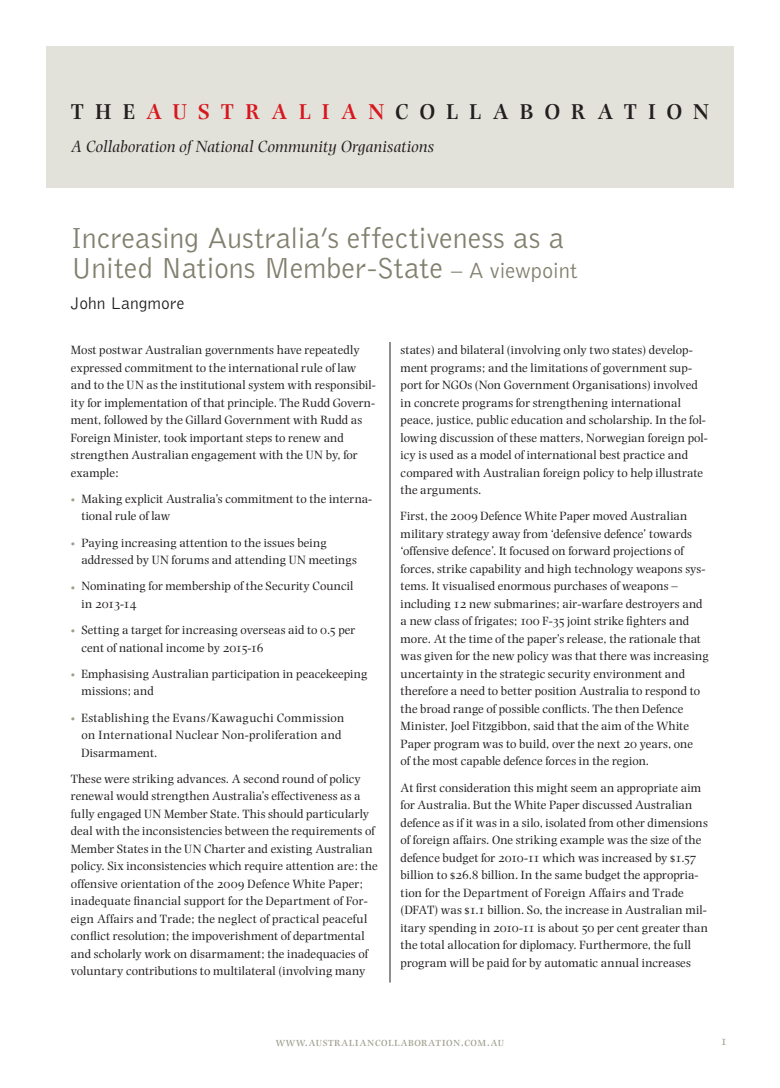
<style>
.page{position:relative;width:780px;height:1088px;background:#fff}
.page>*{position:absolute;margin:0;border:0;box-sizing:border-box;transform-origin:0 0}
.t1{font:300 30px/30px "Bell Gothic";letter-spacing:-.005em;color:#82806e}
.t2{font:600 22.5px "Photina";letter-spacing:.5em;color:#231f20}
.Subtitle{font:300 17.5px "Bell Gothic";color:#231f20}
.t3{font:16.88px "Photina MT Italic Os F";letter-spacing:.005em;color:#231f20}
.Body{font:12.5px/17.5px "Photina MT Regular Os F";letter-spacing:.005em;color:#231f20}
.dot_point{font:12.5px/17.5px "Photina MT Regular Os F";letter-spacing:.01em;color:#231f20}
.t4{font:12.5px "Photina MT Regular Expert";letter-spacing:.04em;color:#9e9d8d}
.t5{font:12.5px "Photina MT Regular Os F";color:#9e9d8d}
.s1{color:#d7171f}
.s2{font-size:22.5px}
.s3{color:#9e9d8d}
</style>
<div class="page">
<div style="left:46px;top:46px;width:687px;height:142px;background:#e2e2da"></div>
<hr style="left:390px;top:342px;width:1px;height:640px;background:#231f20">
<p class="t2" style="left:71px;top:99px;width:547px">THE<span class="s1">AUSTRALIAN</span>COLLABORAT</p>
<p class="t2" style="left:648px;top:99px;width:62px">ION</p>
<p class="t3" style="left:71px;top:137px;width:364px">A Collaboration of National Community Organisations</p>
<p class="t1" style="left:71px;top:224px;width:508px">Increasing Australia’s effectiveness as a<br>United Nations Member-State <span class="s2">– A viewpoint</span></p>
<p class="Subtitle" style="left:71px;top:294px;width:115px">John Langmore</p>
<p class="Body" style="left:71px;top:341px;width:306px">Most postwar Australian governments have repeatedly expressed commitment to the international rule of law and to the UN as the institutional system with responsibil&shy;ity for implementation of that principle. The Rudd Govern&shy;ment, followed by the Gillard Government with Rudd as Foreign Minister, took important steps to renew and strengthen Australian engagement with the UN by, for example:</p>
<p class="dot_point" style="left:81px;top:490px;width:292px;text-indent:-11px"><span class="s3">•</span> Making explicit Australia’s commitment to the interna&shy;tional rule of law</p>
<p class="dot_point" style="left:81px;top:534px;width:277px;text-indent:-11px"><span class="s3">•</span> Paying increasing attention to the issues being addressed by UN forums and attending UN meetings</p>
<p class="dot_point" style="left:81px;top:577px;width:273px;text-indent:-11px"><span class="s3">•</span> Nominating for membership of the Security Council in 2013-14</p>
<p class="dot_point" style="left:81px;top:621px;width:275px;text-indent:-11px"><span class="s3">•</span> Setting a target for increasing overseas aid to 0.5 per cent of national income by 2015-16</p>
<p class="dot_point" style="left:81px;top:665px;width:287px;text-indent:-11px"><span class="s3">•</span> Emphasising Australian participation in peacekeeping missions; and</p>
<p class="dot_point" style="left:81px;top:709px;width:264px;text-indent:-11px"><span class="s3">•</span> Establishing the Evans/Kawaguchi Commission on International Nuclear Non-proliferation and<br>Disarmament.</p>
<p class="Body" style="left:71px;top:770px;width:308px">These were striking advances. A second round of policy renewal would strengthen Australia’s effectiveness as a fully engaged UN Member State. This should particularly deal with the inconsistencies between the requirements of Member States in the UN Charter and existing Australian policy. Six inconsistencies which require attention are: the offensive orientation of the 2009 Defence White Paper; inadequate financial support for the Department of For&shy;eign Affairs and Trade; the neglect of practical peaceful conflict resolution; the impoverishment of departmental and scholarly work on disarmament; the inadequacies of voluntary contributions to multilateral (involving many</p>
<p class="Body" style="left:400px;top:341px;width:309px">states) and bilateral (involving only two states) develop&shy;ment programs; and the limitations of government sup&shy;port for NGOs (Non Government Organisations) involved in concrete programs for strengthening international peace, justice, public education and scholarship. In the fol&shy;lowing discussion of these matters, Norwegian foreign pol&shy;icy is used as a model of international best practice and compared with Australian foreign policy to help illustrate the arguments.</p>
<p class="Body" style="left:400px;top:507px;width:310px">First, the 2009 Defence White Paper moved Australian military strategy away from ‘defensive defence’ towards ‘offensive defence’. It focused on forward projections of forces, strike capability and high technology weapons sys&shy;tems. It visualised enormous purchases of weapons – including 12 new submarines; air-warfare destroyers and a new class of frigates; 100 F-35 joint strike fighters and more. At the time of the paper’s release, the rationale that was given for the new policy was that there was increasing uncertainty in the strategic security environment and therefore a need to better position Australia to respond to the broad range of possible conflicts. The then Defence Minister, Joel Fitzgibbon, said that the aim of the White Paper program was to build, over the next 20 years, one<br>of the most capable defence forces in the region.</p>
<p class="Body" style="left:400px;top:779px;width:309px">At first consideration this might seem an appropriate aim for Australia. But the White Paper discussed Australian defence as if it was in a silo, isolated from other dimensions of foreign affairs. One striking example was the size of the defence budget for 2010-11 which was increased by $1.57 billion to $26.8 billion. In the same budget the appropria&shy;tion for the Department of Foreign Affairs and Trade (DFAT) was $1.1 billion. So, the increase in Australian mil&shy;itary spending in 2010-11 is about 50 per cent greater than the total allocation for diplomacy. Furthermore, the full program will be paid for by automatic annual increases</p>
<p class="t4" style="left:276px;top:1036px;width:230px">www.australiancollaboration.com.au</p>
<p class="t5" style="left:720px;top:1034px;width:8px">1</p>
</div>
